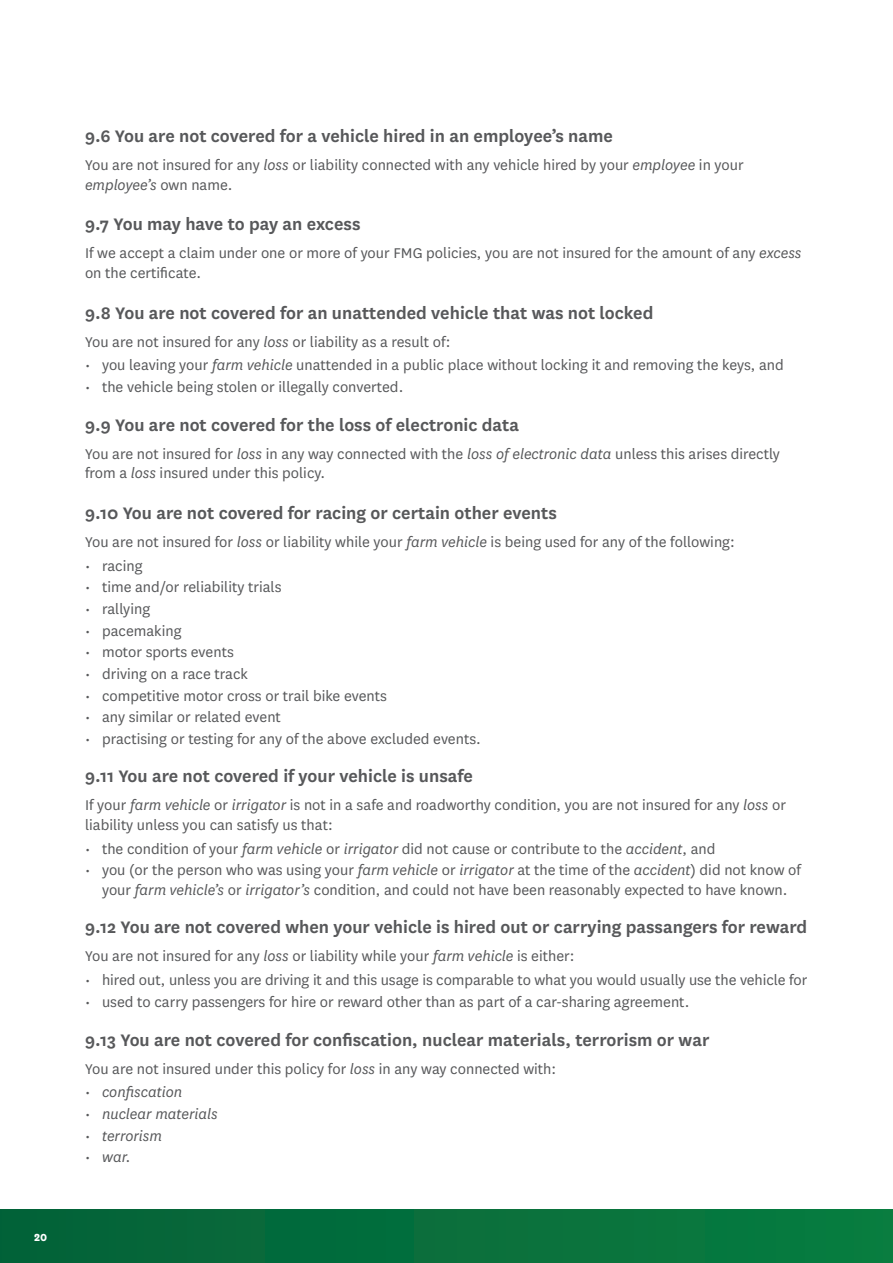
<style>
.page{position:relative;width:893px;height:1263px;background:#fff}
.page>*{position:absolute;margin:0;border:0;box-sizing:border-box;transform-origin:0 0}
.Sections_Header_-_Lv{font:600 19.5px "National";color:#57585a}
.Main_Body_Text_Grey{font:16.5px/19.5px "National";color:#57585a}
.t1{font:italic 16.5px "National";color:#57585a}
.t2{font:800 12px "National";color:#fff}
.s1{font-style:italic}
.s2{font-style:normal}
</style>
<div class="page">
<div style="left:0;top:1209px;width:893px;height:54px;background:linear-gradient(to right,#046138,#097d40)"></div>
<p class="t2" style="left:34px;top:1229px;width:15px">20</p>
<p class="Sections_Header_-_Lv" style="left:85px;top:123px;width:529px">9.6 You are not covered for a vehicle hired in an employee’s name</p>
<p class="Main_Body_Text_Grey" style="left:85px;top:155px;width:660px">You are not insured for any <span class="s1">loss</span> or liability connected with any vehicle hired by your <span class="s1">employee</span> in your <span class="s1">employee’s</span> own name.</p>
<p class="Sections_Header_-_Lv" style="left:85px;top:211px;width:277px">9.7 You may have to pay an excess</p>
<p class="Main_Body_Text_Grey" style="left:85px;top:243px;width:718px">If we accept a claim under one or more of your FMG policies, you are not insured for the amount of any <span class="s1">excess </span>on the certificate.</p>
<p class="Sections_Header_-_Lv" style="left:85px;top:299px;width:570px">9.8 You are not covered for an unattended vehicle that was not locked</p>
<p class="Main_Body_Text_Grey" style="left:85px;top:331px;width:367px">You are not insured for any <span class="s1">loss</span> or liability as a result of:</p>
<p class="Main_Body_Text_Grey" style="left:85px;top:355px;width:700px">• you leaving your <span class="s1">farm vehicle</span> unattended in a public place without locking it and removing the keys, and</p>
<p class="Main_Body_Text_Grey" style="left:85px;top:377px;width:320px">• the vehicle being stolen or illegally converted.</p>
<p class="Sections_Header_-_Lv" style="left:85px;top:411px;width:436px">9.9 You are not covered for the loss of electronic data</p>
<p class="Main_Body_Text_Grey" style="left:85px;top:443px;width:696px">You are not insured for <span class="s1">loss</span> in any way connected with the <span class="s1">loss of electronic data</span> unless this arises directly from a <span class="s1">loss</span> insured under this policy.</p>
<p class="Sections_Header_-_Lv" style="left:85px;top:499px;width:473px">9.10 You are not covered for racing or certain other events</p>
<p class="Main_Body_Text_Grey" style="left:85px;top:531px;width:651px">You are not insured for <span class="s1">loss</span> or liability while your <span class="s1">farm vehicle</span> is being used for any of the following:</p>
<p class="Main_Body_Text_Grey" style="left:85px;top:555px;width:59px">• racing</p>
<p class="Main_Body_Text_Grey" style="left:85px;top:577px;width:198px">• time and/or reliability trials</p>
<p class="Main_Body_Text_Grey" style="left:85px;top:598px;width:67px">• rallying</p>
<p class="Main_Body_Text_Grey" style="left:85px;top:620px;width:98px">• pacemaking</p>
<p class="Main_Body_Text_Grey" style="left:85px;top:642px;width:150px">• motor sports events</p>
<p class="Main_Body_Text_Grey" style="left:85px;top:663px;width:164px">• driving on a race track</p>
<p class="Main_Body_Text_Grey" style="left:85px;top:685px;width:303px">• competitive motor cross or trail bike events</p>
<p class="Main_Body_Text_Grey" style="left:85px;top:707px;width:197px">• any similar or related event</p>
<p class="Main_Body_Text_Grey" style="left:85px;top:728px;width:397px">• practising or testing for any of the above excluded events.</p>
<p class="Sections_Header_-_Lv" style="left:85px;top:763px;width:389px">9.11 You are not covered if your vehicle is unsafe</p>
<p class="Main_Body_Text_Grey" style="left:85px;top:795px;width:702px">If your <span class="s1">farm vehicle</span> or <span class="s1">irrigator</span> is not in a safe and roadworthy condition, you are not insured for any <span class="s1">loss</span> or liability unless you can satisfy us that:</p>
<p class="Main_Body_Text_Grey" style="left:85px;top:838px;width:632px">• the condition of your <span class="s1">farm vehicle</span> or <span class="s1">irrigator</span> did not cause or contribute to the <span class="s1">accident</span>, and</p>
<p class="Main_Body_Text_Grey" style="left:85px;top:860px;width:717px;text-align:center">• you (or the person who was using your <span class="s1">farm vehicle</span> or <span class="s1">irrigator</span> at the time of the <span class="s1">accident</span>) did not know of your <span class="s1">farm vehicle’s</span> or <span class="s1">irrigator’s</span> condition, and could not have been reasonably expected to have known.</p>
<p class="Sections_Header_-_Lv" style="left:85px;top:914px;width:724px">9.12 You are not covered when your vehicle is hired out or carrying passangers for reward</p>
<p class="Main_Body_Text_Grey" style="left:85px;top:946px;width:491px">You are not insured for any <span class="s1">loss</span> or liability while your <span class="s1">farm vehicle</span> is either:</p>
<p class="Main_Body_Text_Grey" style="left:85px;top:970px;width:724px">• hired out, unless you are driving it and this usage is comparable to what you would usually use the vehicle for</p>
<p class="Main_Body_Text_Grey" style="left:85px;top:991px;width:606px">• used to carry passengers for hire or reward other than as part of a car-sharing agreement.</p>
<p class="Sections_Header_-_Lv" style="left:85px;top:1026px;width:626px">9.13 You are not covered for confiscation, nuclear materials, terrorism or war</p>
<p class="Main_Body_Text_Grey" style="left:85px;top:1058px;width:473px">You are not insured under this policy for <span class="s1">loss</span> in any way connected with:</p>
<p class="t1" style="left:85px;top:1082px;width:99px"><span class="s2">•</span> confiscation</p>
<p class="t1" style="left:85px;top:1103px;width:134px"><span class="s2">•</span> nuclear materials</p>
<p class="t1" style="left:85px;top:1125px;width:78px"><span class="s2">•</span> terrorism</p>
<p class="t1" style="left:85px;top:1147px;width:47px"><span class="s2">•</span> war.</p>
</div>
